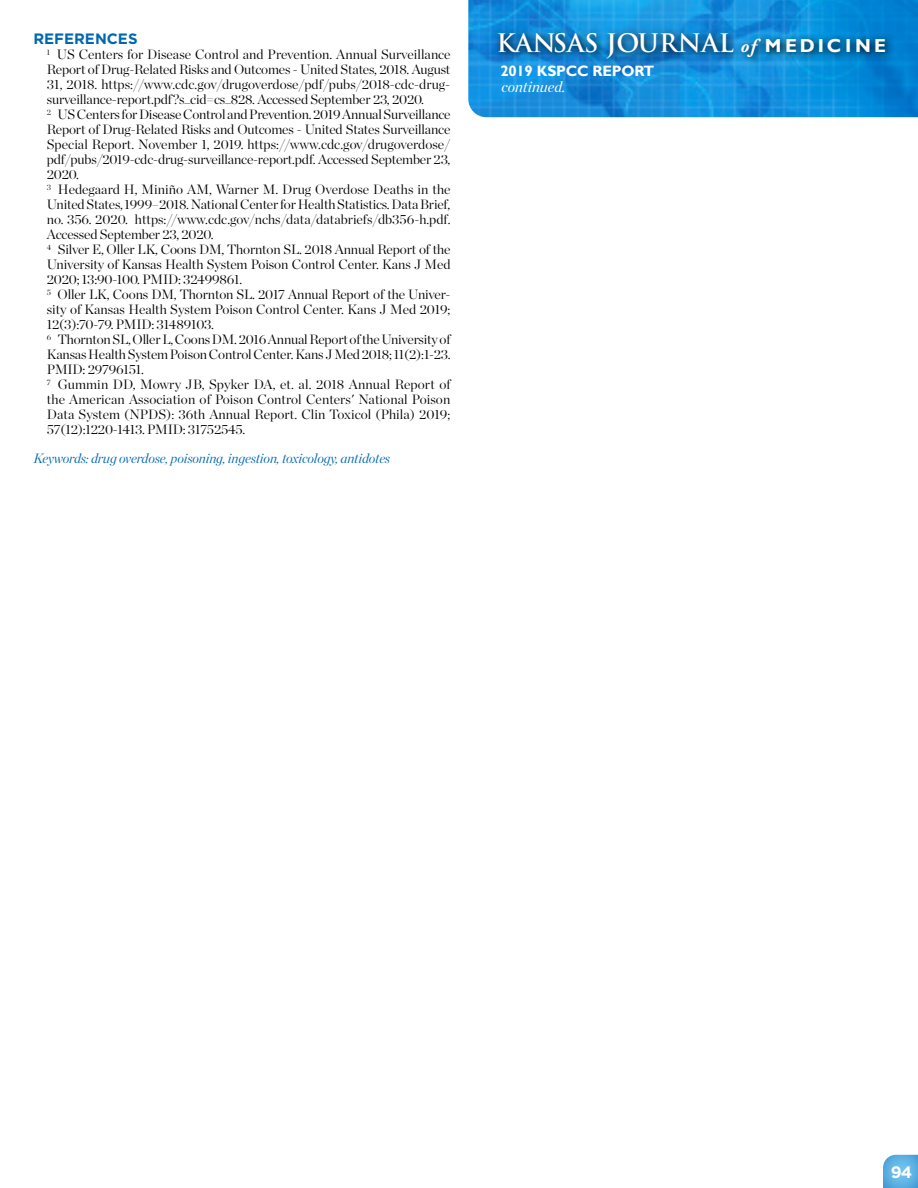
<style>
.page{position:relative;width:918px;height:1188px;background:#fff}
.page>*{position:absolute;margin:0;border:0;box-sizing:border-box;transform-origin:0 0}
.t1{font:700 24.9px "Trajan Pro";color:#fff}
.t2{font:700 16.5px "Gotham";color:#fff}
.t3{font:700 15px "Gill Sans";letter-spacing:-.01em;color:#fff}
.t4{font:700 15px "Gotham";color:#0067b1}
.t5{font:italic 15px "Chronicle Display";color:#fff}
.t6{font:300 13.5px/15px "Chronicle Display";letter-spacing:-.01em;color:#000;text-align:justify}
.t7{font:italic 300 13.5px "Chronicle Display";letter-spacing:-.01em;color:#0067b1}
.s1{font-family:"Adobe Garamond Pro";font-style:italic;font-size:18.75px}
.s2{font-family:"Gill Sans";font-size:18.75px}
</style>
<div class="page">
<img style="left:468px;top:0;width:450px;height:117px">
<svg style="left:883px;top:1154px;width:35px;height:34px"></svg>
<svg style="left:494px;top:27px;width:402px;height:41px;background:#107abd"></svg>
<p class="t4" style="left:33px;top:29px;width:106px">REFERENCES</p>
<p class="t6" style="left:47px;top:46px;width:405px"><sup>1</sup> US Centers for Disease Control and Prevention. Annual Surveillance Report of Drug-Related Risks and Outcomes - United States, 2018. August 31, 2018. https://www.cdc.gov/drugoverdose/pdf/pubs/2018-cdc-drug&shy;surveillance-report.pdf?s_cid=cs_828. Accessed September 23, 2020.</p>
<p class="t6" style="left:47px;top:106px;width:405px"><sup>2</sup> US Centers for Disease Control and Prevention. 2019 Annual Surveillance Report of Drug-Related Risks and Outcomes - United States Surveillance Special Report. November 1, 2019. https://www.cdc.gov/drugoverdose/ pdf/pubs/2019-cdc-drug-surveillance-report.pdf. Accessed September 23, 2020.</p>
<p class="t6" style="left:47px;top:181px;width:405px"><sup>3</sup> Hedegaard H, Miniño AM, Warner M. Drug Overdose Deaths in the United States, 1999–2018. National Center for Health Statistics. Data Brief, no. 356. 2020. https://www.cdc.gov/nchs/data/databriefs/db356-h.pdf.<br>Accessed September 23, 2020.</p>
<p class="t6" style="left:47px;top:241px;width:405px"><sup>4</sup> Silver E, Oller LK, Coons DM, Thornton SL. 2018 Annual Report of the University of Kansas Health System Poison Control Center. Kans J Med 2020; 13:90-100. PMID: 32499861.</p>
<p class="t6" style="left:47px;top:286px;width:405px"><sup>5</sup> Oller LK, Coons DM, Thornton SL. 2017 Annual Report of the Univer&shy;sity of Kansas Health System Poison Control Center. Kans J Med 2019; 12(3):70-79. PMID: 31489103.</p>
<p class="t6" style="left:47px;top:331px;width:405px"><sup>6</sup> Thornton SL, Oller L, Coons DM. 2016 Annual Report of the University of Kansas Health System Poison Control Center. Kans J Med 2018; 11(2):1-23.<br>PMID: 29796151.</p>
<p class="t6" style="left:47px;top:376px;width:405px"><sup>7</sup> Gummin DD, Mowry JB, Spyker DA, et. al. 2018 Annual Report of the American Association of Poison Control Centers' National Poison Data System (NPDS): 36th Annual Report. Clin Toxicol (Phila) 2019; 57(12):1220-1413. PMID: 31752545.</p>
<p class="t7" style="left:33px;top:447px;width:358px">Keywords: drug overdose, poisoning, ingestion, toxicology, antidotes</p>
<p class="t1" style="left:496px;top:28px;width:391px">KANSAS JOURNAL <span class="s1">of</span> <span class="s2">M EDIC I N E</span></p>
<p class="t3" style="left:500px;top:61px;width:156px">2019 KSPCC REPORT</p>
<p class="t5" style="left:502px;top:75px;width:65px">continued.</p>
<p class="t2" style="left:891px;top:1161px;width:23px">94</p>
</div>
